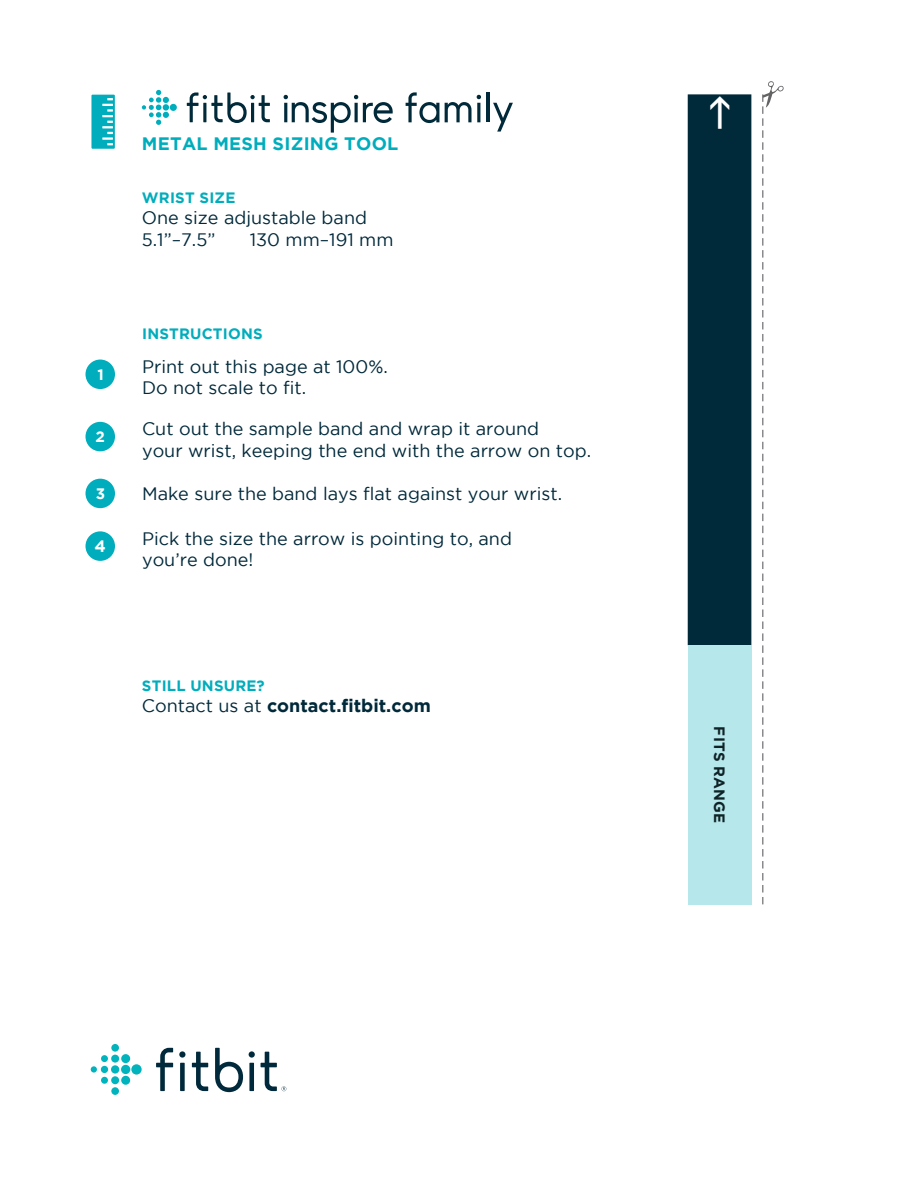
<style>
.page{position:relative;width:918px;height:1188px;background:#fff}
.page>*{position:absolute;margin:0;border:0;box-sizing:border-box;transform-origin:0 0}
.t1{font:18px/21.6px "Gotham";color:#00293a}
.t2{font:700 18px "Gotham";color:#00293a}
.t3{font:700 18px "Gotham";letter-spacing:.015em;color:#00adbc}
.t4{font:700 16.5px "Gotham";color:#fff}
.t5{font:700 15.15px "Gotham";color:#fff}
.t6{font:700 15px "Gotham";letter-spacing:.015em;color:#00adbc}
.t7{font:700 15px "Gotham";letter-spacing:.015em;color:#0f2326}
.s1{font-weight:400}
</style>
<div class="page">
<svg style="left:91px;top:95px;width:24px;height:54px"></svg>
<div style="left:86px;top:360px;width:29px;height:29px;background:#00adbc;border-radius:50%"></div>
<div style="left:86px;top:422px;width:29px;height:29px;background:#00adbc;border-radius:50%"></div>
<div style="left:85px;top:479px;width:30px;height:29px;background:#00adbc;border-radius:50%"></div>
<div style="left:85px;top:531px;width:30px;height:30px;background:#00adbc;border-radius:50%"></div>
<svg style="left:762px;top:81px;width:22px;height:823px"></svg>
<div style="left:688px;top:94px;width:63px;height:551px;background:#00293a"></div>
<div style="left:688px;top:645px;width:63px;height:259px;background:#b5e7eb"></div>
<svg style="left:91px;top:1044px;width:51px;height:51px"></svg>
<div style="left:180px;top:1063px;width:5px;height:28px;background:#00293b"></div>
<svg style="left:179px;top:1051px;width:7px;height:7px"></svg>
<div style="left:249px;top:1063px;width:5px;height:28px;background:#00293b"></div>
<div style="left:249px;top:1051px;width:6px;height:7px;background:#00293b;border-radius:50%"></div>
<svg style="left:192px;top:1052px;width:16px;height:39px"></svg>
<svg style="left:156px;top:1048px;width:17px;height:43px"></svg>
<svg style="left:215px;top:1048px;width:28px;height:44px"></svg>
<svg style="left:261px;top:1052px;width:25px;height:39px"></svg>
<svg style="left:187px;top:93px;width:83px;height:30px"></svg>
<svg style="left:142px;top:90px;width:35px;height:35px"></svg>
<svg style="left:406px;top:92px;width:33px;height:31px"></svg>
<svg style="left:445px;top:95px;width:36px;height:27px"></svg>
<hr style="left:487px;top:92px;width:3px;height:30px;background:#00293a">
<svg style="left:493px;top:103px;width:20px;height:29px"></svg>
<svg style="left:284px;top:95px;width:109px;height:38px"></svg>
<p class="t5" style="left:98px;top:366px;width:8px">1</p>
<p class="t5" style="left:96px;top:428px;width:11px">2</p>
<p class="t5" style="left:96px;top:485px;width:11px">3</p>
<p class="t4" style="left:95px;top:537px;width:13px">4</p>
<p class="t3" style="left:142px;top:133px;width:258px">METAL MESH SIZING TOOL</p>
<p class="t6" style="left:142px;top:189px;width:95px">WRIST SIZE</p>
<p class="t1" style="left:142px;top:207px;width:227px">One size adjustable band<br>5.1”–7.5”</p>
<p class="t1" style="left:250px;top:229px;width:145px">130 mm–191 mm</p>
<p class="t6" style="left:142px;top:325px;width:122px">INSTRUCTIONS</p>
<p class="t1" style="left:142px;top:355px;width:247px">Print out this page at 100%.<br>Do not scale to fit.</p>
<p class="t1" style="left:142px;top:418px;width:451px">Cut out the sample band and wrap it around<br>your wrist, keeping the end with the arrow on top.</p>
<p class="t1" style="left:142px;top:483px;width:422px">Make sure the band lays flat against your wrist.</p>
<p class="t1" style="left:142px;top:527px;width:371px">Pick the size the arrow is pointing to, and you’re done!</p>
<p class="t6" style="left:142px;top:677px;width:124px">STILL UNSURE?</p>
<p class="t2" style="left:142px;top:695px;width:290px"><span class="s1">Contact us at</span> contact.fitbit.com</p>
<p class="t7" style="left:728px;top:726px;width:98px;rotate:90deg">FITS RANGE</p>
</div>
